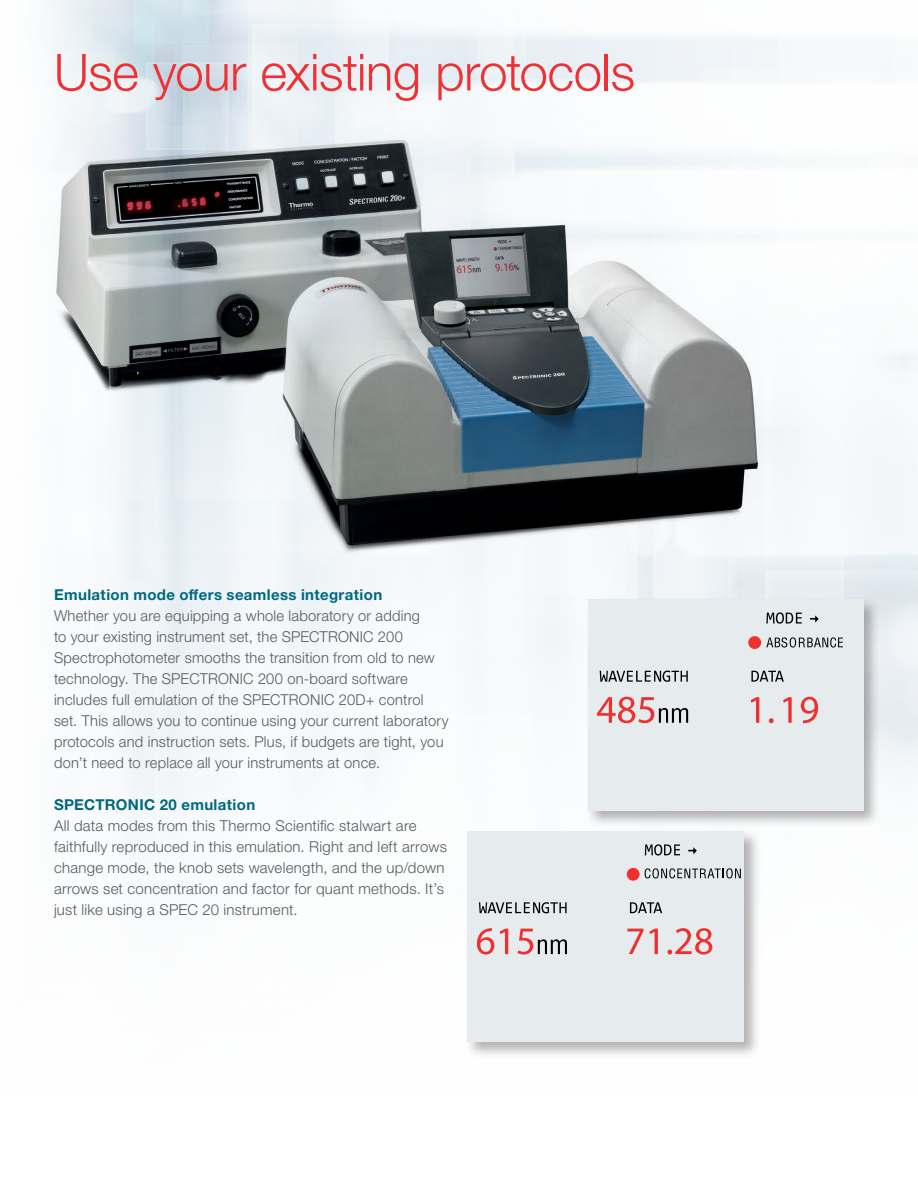
<style>
.page{position:relative;width:918px;height:1188px;background:#fff}
.page>*{position:absolute;margin:0;border:0;box-sizing:border-box;transform-origin:0 0}
.t1{font:300 51px "Helvetica Neue LTW1 G";letter-spacing:-.01em;color:#ee3134}
.t2{font:300 15px/21px "Helvetica Neue LTW1 G";letter-spacing:.015em;color:#58595b}
.t3{font:700 15px "Helvetica Neue LTW1 G";letter-spacing:.025em;color:#006880}
</style>
<div class="page">
<img style="left:23px;top:0;width:746px;height:579px">
<div style="left:586px;top:597px;width:295px;height:232px;background:#000;opacity:.3"></div>
<div style="left:588px;top:600px;width:276px;height:211px;background:#e6ebee"></div>
<svg style="left:597px;top:697px;width:91px;height:26px"></svg>
<svg style="left:600px;top:671px;width:88px;height:11px"></svg>
<svg style="left:751px;top:671px;width:33px;height:11px"></svg>
<svg style="left:766px;top:612px;width:36px;height:12px"></svg>
<svg style="left:751px;top:697px;width:8px;height:26px"></svg>
<svg style="left:769px;top:718px;width:5px;height:5px"></svg>
<svg style="left:783px;top:697px;width:9px;height:26px"></svg>
<svg style="left:801px;top:697px;width:17px;height:26px"></svg>
<div style="left:748px;top:636px;width:13px;height:13px;background:#ee312f;border-radius:50%"></div>
<svg style="left:766px;top:637px;width:77px;height:11px"></svg>
<svg style="left:810px;top:615px;width:9px;height:8px"></svg>
<div style="left:465px;top:829px;width:296px;height:230px;background:#000;opacity:.3"></div>
<div style="left:468px;top:832px;width:276px;height:210px;background:#e6ebee"></div>
<svg style="left:477px;top:928px;width:17px;height:27px"></svg>
<svg style="left:500px;top:929px;width:8px;height:25px"></svg>
<svg style="left:517px;top:929px;width:50px;height:26px"></svg>
<svg style="left:479px;top:902px;width:88px;height:11px"></svg>
<svg style="left:630px;top:902px;width:32px;height:11px"></svg>
<svg style="left:645px;top:844px;width:35px;height:12px"></svg>
<svg style="left:627px;top:929px;width:31px;height:25px"></svg>
<svg style="left:667px;top:928px;width:45px;height:27px"></svg>
<div style="left:627px;top:868px;width:13px;height:13px;background:#ee312f;border-radius:50%"></div>
<svg style="left:645px;top:868px;width:96px;height:10px"></svg>
<svg style="left:688px;top:847px;width:9px;height:7px"></svg>
<h1 class="t1" style="left:54px;top:41px;width:583px">Use your existing protocols</h1>
<p class="t3" style="left:54px;top:585px;width:330px">Emulation mode offers seamless integration</p>
<p class="t2" style="left:54px;top:605px;width:396px">Whether you are equipping a whole laboratory or adding<br>to your existing instrument set, the SPECTRONIC 200<br>Spectrophotometer smooths the transition from old to new technology. The SPECTRONIC 200 on-board software includes full emulation of the SPECTRONIC 20D+ control set. This allows you to continue using your current laboratory protocols and instruction sets. Plus, if budgets are tight, you don’t need to replace all your instruments at once.</p>
<p class="t3" style="left:54px;top:795px;width:203px">SPECTRONIC 20 emulation</p>
<p class="t2" style="left:54px;top:815px;width:394px">All data modes from this Thermo Scientific stalwart are faithfully reproduced in this emulation. Right and left arrows change mode, the knob sets wavelength, and the up/down arrows set concentration and factor for quant methods. It’s just like using a SPEC 20 instrument.</p>
</div>
